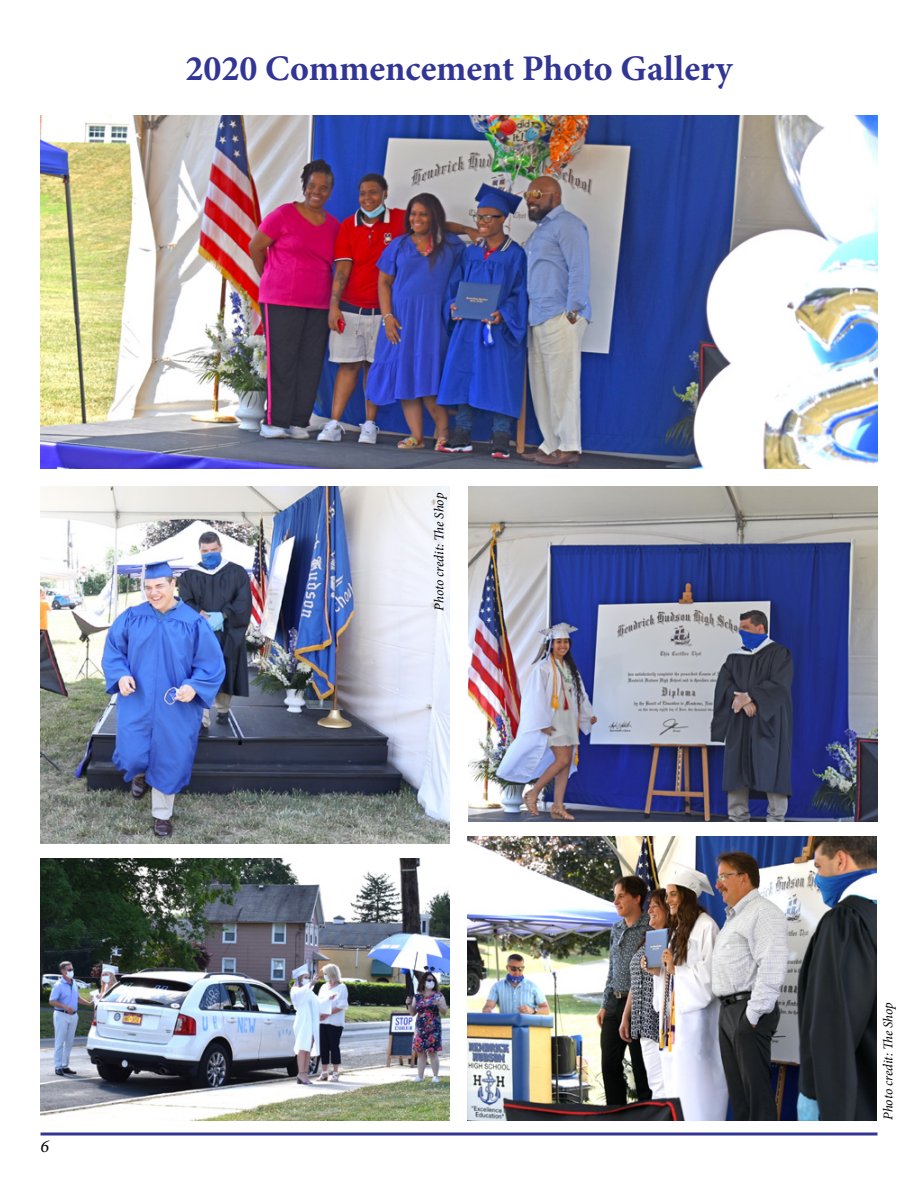
<style>
.page{position:relative;width:918px;height:1188px;background:#fff}
.page>*{position:absolute;margin:0;border:0;box-sizing:border-box;transform-origin:0 0}
.t1{font:700 36px "Minion Pro";color:#313594}
.t2{font:italic 18px "Minion Pro";color:#000}
.t3{font:italic 13.5px "Minion Pro";letter-spacing:-.005em;color:#000}
</style>
<div class="page">
<svg style="left:40px;top:1132px;width:838px;height:4px;background:#6467ae"></svg>
<img style="left:40px;top:116px;width:837px;height:353px">
<img style="left:467px;top:836px;width:410px;height:284px">
<img style="left:40px;top:486px;width:410px;height:358px">
<img style="left:468px;top:486px;width:410px;height:336px">
<img style="left:40px;top:859px;width:410px;height:261px">
<h1 class="t1" style="left:185px;top:43px;width:549px">2020 Commencement Photo Gallery</h1>
<h2 class="t2" style="left:40px;top:1134px;width:10px">6</h2>
<p class="t3" style="left:430px;top:611px;width:120px;rotate:-90deg">Photo credit: The Shop</p>
<p class="t3" style="left:879px;top:1120px;width:120px;rotate:-90deg">Photo credit: The Shop</p>
</div>
